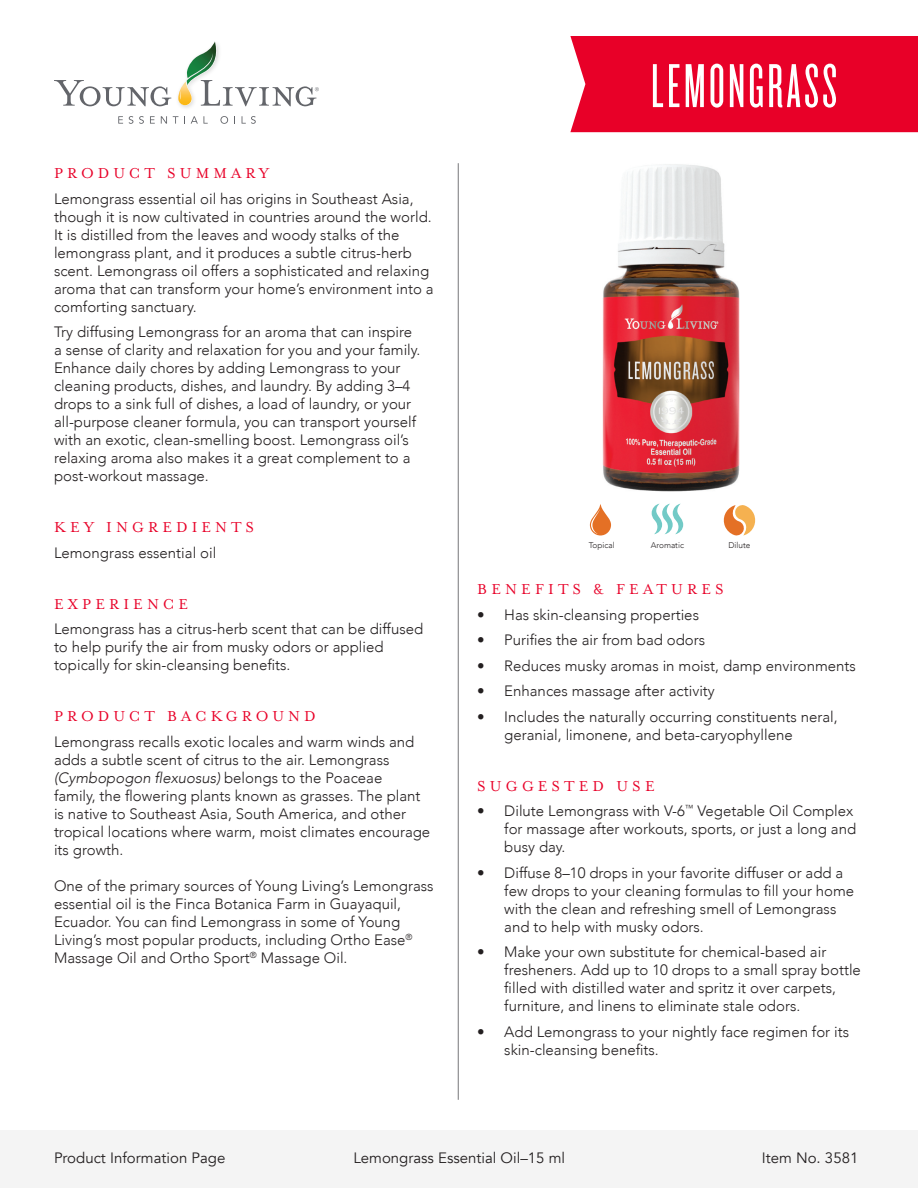
<style>
.page{position:relative;width:918px;height:1188px;background:#fff}
.page>*{position:absolute;margin:0;border:0;box-sizing:border-box;transform-origin:0 0}
.t1{font:64.5px "Knockout 26 Junior Flywght";letter-spacing:.05em;color:#fff}
.t2{font:16.5px "Mrs Eaves OT";letter-spacing:.25em;color:#e80028}
.t3{font:300 15px/18px "Avenir";color:#231f20}
.t4{font:15px "Avenir";color:#231f20}
.t5{font:300 8.25px "Avenir";color:#231f20}
.s1{font-style:italic}
</style>
<div class="page">
<svg style="left:652px;top:504px;width:31px;height:30px"></svg>
<svg style="left:590px;top:504px;width:21px;height:31px"></svg>
<div style="left:0;top:1130px;width:918px;height:58px;background:#f4f4f4"></div>
<img style="left:181px;top:106px;width:10px;height:2px">
<svg style="left:118px;top:116px;width:5px;height:8px"></svg>
<svg style="left:129px;top:116px;width:4px;height:8px"></svg>
<svg style="left:139px;top:116px;width:5px;height:8px"></svg>
<svg style="left:150px;top:116px;width:5px;height:8px"></svg>
<svg style="left:161px;top:116px;width:6px;height:8px"></svg>
<svg style="left:173px;top:116px;width:5px;height:8px"></svg>
<svg style="left:191px;top:116px;width:17px;height:8px"></svg>
<svg style="left:220px;top:116px;width:8px;height:8px"></svg>
<svg style="left:242px;top:116px;width:14px;height:8px"></svg>
<svg style="left:54px;top:41px;width:265px;height:65px"></svg>
<hr style="left:458px;top:163px;width:1px;height:937px;background:#777779">
<div style="left:570px;top:36px;width:348px;height:96px;background:#e80028"></div>
<img style="left:602px;top:164px;width:137px;height:328px">
<svg style="left:724px;top:505px;width:31px;height:31px"></svg>
<p class="t2" style="left:54px;top:164px;width:217px">PRODUCT SUMMARY</p>
<p class="t3" style="left:54px;top:190px;width:381px">Lemongrass essential oil has origins in Southeast Asia, though it is now cultivated in countries around the world.<br>It is distilled from the leaves and woody stalks of the lemongrass plant, and it produces a subtle citrus-herb scent. Lemongrass oil offers a sophisticated and relaxing aroma that can transform your home’s environment into a comforting sanctuary.</p>
<p class="t3" style="left:54px;top:323px;width:368px">Try diffusing Lemongrass for an aroma that can inspire a sense of clarity and relaxation for you and your family.<br>Enhance daily chores by adding Lemongrass to your cleaning products, dishes, and laundry. By adding 3–4 drops to a sink full of dishes, a load of laundry, or your all-purpose cleaner formula, you can transport yourself with an exotic, clean-smelling boost. Lemongrass oil’s relaxing aroma also makes it a great complement to a post-workout massage.</p>
<p class="t2" style="left:54px;top:518px;width:202px">KEY INGREDIENTS</p>
<p class="t3" style="left:54px;top:544px;width:164px">Lemongrass essential oil</p>
<p class="t2" style="left:54px;top:595px;width:136px">EXPERIENCE</p>
<p class="t3" style="left:54px;top:620px;width:371px">Lemongrass has a citrus-herb scent that can be diffused to help purify the air from musky odors or applied topically for skin-cleansing benefits.</p>
<p class="t2" style="left:54px;top:707px;width:263px">PRODUCT BACKGROUND</p>
<p class="t3" style="left:54px;top:733px;width:378px">Lemongrass recalls exotic locales and warm winds and adds a subtle scent of citrus to the air. Lemongrass <span class="s1">(Cymbopogon flexuosus)</span> belongs to the Poaceae<br>family, the flowering plants known as grasses. The plant is native to Southeast Asia, South America, and other tropical locations where warm, moist climates encourage its growth.</p>
<p class="t3" style="left:54px;top:877px;width:381px">One of the primary sources of Young Living’s Lemongrass essential oil is the Finca Botanica Farm in Guayaquil, Ecuador. You can find Lemongrass in some of Young Living’s most popular products, including Ortho Ease<sup>® </sup>Massage Oil and Ortho Sport<sup>®</sup> Massage Oil.</p>
<p class="t1" style="left:651px;top:50px;width:188px">LEMONGRASS</p>
<p class="t5" style="left:589px;top:541px;width:27px">Topical</p>
<p class="t5" style="left:651px;top:541px;width:35px">Aromatic</p>
<p class="t5" style="left:728px;top:541px;width:23px">Dilute</p>
<p class="t2" style="left:477px;top:580px;width:248px">BENEFITS &amp; FEATURES</p>
<p class="t3" style="left:477px;top:606px;width:223px">• Has skin-cleansing properties</p>
<p class="t3" style="left:477px;top:631px;width:229px">• Purifies the air from bad odors</p>
<p class="t3" style="left:477px;top:657px;width:380px">• Reduces musky aromas in moist, damp environments</p>
<p class="t3" style="left:477px;top:682px;width:239px">• Enhances massage after activity</p>
<p class="t3" style="left:504px;top:708px;width:335px;text-indent:-27px">• Includes the naturally occurring constituents neral, geranial, limonene, and beta-caryophyllene</p>
<p class="t2" style="left:477px;top:777px;width:179px">SUGGESTED USE</p>
<p class="t3" style="left:504px;top:802px;width:353px;text-indent:-27px">• Dilute Lemongrass with V-6<sup>™</sup> Vegetable Oil Complex for massage after workouts, sports, or just a long and busy day.</p>
<p class="t3" style="left:504px;top:864px;width:351px;text-indent:-27px">• Diffuse 8–10 drops in your favorite diffuser or add a few drops to your cleaning formulas to fill your home with the clean and refreshing smell of Lemongrass and to help with musky odors.</p>
<p class="t3" style="left:504px;top:943px;width:358px;text-indent:-27px">• Make your own substitute for chemical-based air fresheners. Add up to 10 drops to a small spray bottle filled with distilled water and spritz it over carpets, furniture, and linens to eliminate stale odors.</p>
<p class="t3" style="left:504px;top:1023px;width:346px;text-indent:-27px">• Add Lemongrass to your nightly face regimen for its skin-cleansing benefits.</p>
<p class="t4" style="left:54px;top:1148px;width:173px">Product Information Page</p>
<p class="t4" style="left:353px;top:1148px;width:213px">Lemongrass Essential Oil–15 ml</p>
<p class="t4" style="left:762px;top:1148px;width:98px">Item No. 3581</p>
</div>
